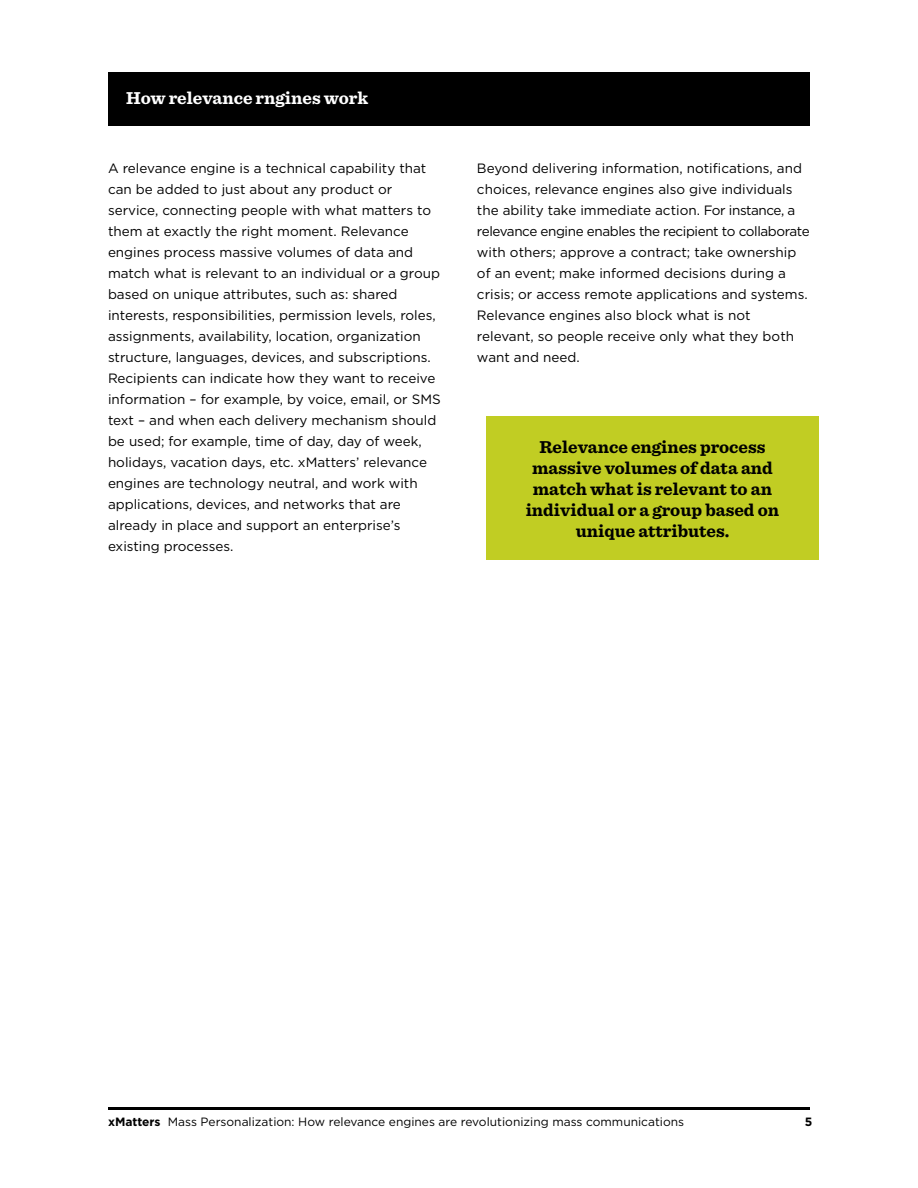
<style>
.page{position:relative;width:918px;height:1188px;background:#fff}
.page>*{position:absolute;margin:0;border:0;box-sizing:border-box;transform-origin:0 0}
.t1{font:700 18px/21px "Sentinel";color:#000;text-align:center}
.t2{font:700 18px "Sentinel";color:#fff}
.t3{font:13.5px/21px "Gotham";color:#000}
.t4{font:12px "Gotham";color:#000}
.t5{font:700 12px "Gotham";color:#000}
.s1{font-weight:700}
</style>
<div class="page">
<hr style="left:108px;top:1107px;width:702px;height:3px;background:#000">
<div style="left:108px;top:72px;width:702px;height:54px;background:#000"></div>
<div style="left:486px;top:416px;width:333px;height:144px;background:#c1cd23"></div>
<h1 class="t2" style="left:126px;top:84px;width:244px">How relevance rngines work</h1>
<p class="t3" style="left:108px;top:157px;width:334px">A relevance engine is a technical capability that can be added to just about any product or service, connecting people with what matters to them at exactly the right moment. Relevance engines process massive volumes of data and match what is relevant to an individual or a group based on unique attributes, such as: shared interests, responsibilities, permission levels, roles, assignments, availability, location, organization structure, languages, devices, and subscriptions.<br>Recipients can indicate how they want to receive information – for example, by voice, email, or SMS text – and when each delivery mechanism should be used; for example, time of day, day of week, holidays, vacation days, etc. xMatters’ relevance engines are technology neutral, and work with applications, devices, and networks that are already in place and support an enterprise’s existing processes.</p>
<p class="t3" style="left:477px;top:157px;width:334px">Beyond delivering information, notifications, and choices, relevance engines also give individuals the ability take immediate action. For instance, a relevance engine enables the recipient to collaborate with others; approve a contract; take ownership of an event; make informed decisions during a crisis; or access remote applications and systems.<br>Relevance engines also block what is not relevant, so people receive only what they both want and need.</p>
<h1 class="t1" style="left:526px;top:436px;width:255px">Relevance engines process massive volumes of data and match what is relevant to an individual or a group based on unique attributes.</h1>
<p class="t4" style="left:108px;top:1114px;width:578px"><span class="s1">xMatters</span> Mass Personalization: How relevance engines are revolutionizing mass communications</p>
<p class="t5" style="left:805px;top:1114px;width:9px">5</p>
</div>
